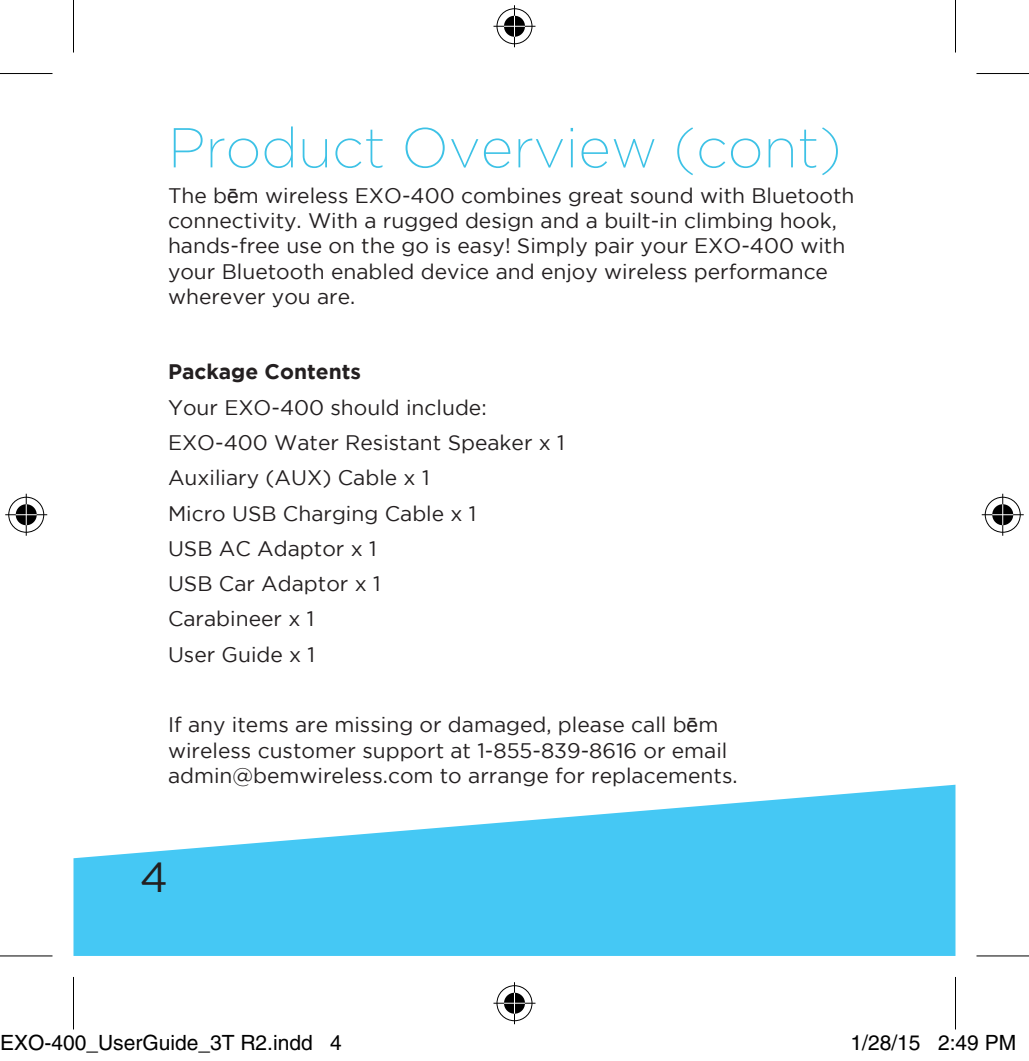
<style>
.page{position:relative;width:1029px;height:1061px;background:#fff}
.page>*{position:absolute;margin:0;border:0;box-sizing:border-box;transform-origin:0 0}
.t1{font:200 56px "Gotham";color:#3dc2e6}
.t2{font:42px "Gotham";color:#231f20}
.t3{font:21px/35.4px "Gotham";color:#231f20}
.t4{font:21px "Helvetica";color:#000}
.t5{font:700 21px "Gotham";color:#231f20}
.s1{font-family:"Arial"}
</style>
<div class="page">
<svg style="left:73px;top:784px;width:882px;height:172px;fill:#45c8f4"></svg>
<svg style="left:0;top:956px;width:52px;height:1px"></svg>
<svg style="left:976px;top:956px;width:53px;height:1px"></svg>
<hr style="left:0;top:73px;width:52px;height:1px;background:#000">
<hr style="left:976px;top:73px;width:53px;height:1px;background:#000">
<hr style="left:0;top:955px;width:52px;height:1px;background:#000">
<hr style="left:976px;top:955px;width:53px;height:1px;background:#000">
<hr style="left:73px;top:0;width:1px;height:52px;background:#000">
<hr style="left:73px;top:976px;width:1px;height:53px;background:#000">
<hr style="left:955px;top:0;width:1px;height:52px;background:#000">
<hr style="left:955px;top:976px;width:1px;height:53px;background:#000">
<div style="left:495px;top:7px;width:39px;height:39px;border:4px solid #fff;border-radius:50%"></div>
<svg style="left:494px;top:24px;width:42px;height:4px"></svg>
<div style="left:512px;top:5px;width:5px;height:42px;background:#fff"></div>
<div style="left:502px;top:14px;width:25px;height:25px;border:4px solid #fff;border-radius:50%"></div>
<div style="left:497px;top:8px;width:35px;height:36px;border:1px solid #000;border-radius:50%"></div>
<hr style="left:494px;top:26px;width:42px;height:1px;background:#000">
<hr style="left:514px;top:5px;width:1px;height:42px;background:#000">
<svg style="left:504px;top:16px;width:21px;height:21px"></svg>
<div style="left:495px;top:983px;width:39px;height:39px;border:4px solid #fff;border-radius:50%"></div>
<svg style="left:494px;top:1001px;width:42px;height:4px"></svg>
<div style="left:512px;top:982px;width:5px;height:42px;background:#fff"></div>
<div style="left:502px;top:990px;width:25px;height:25px;border:4px solid #fff;border-radius:50%"></div>
<div style="left:497px;top:985px;width:35px;height:36px;border:1px solid #000;border-radius:50%"></div>
<hr style="left:494px;top:1002px;width:42px;height:1px;background:#000">
<hr style="left:514px;top:982px;width:1px;height:42px;background:#000">
<svg style="left:504px;top:992px;width:21px;height:21px"></svg>
<div style="left:7px;top:495px;width:39px;height:39px;border:4px solid #fff;border-radius:50%"></div>
<svg style="left:5px;top:512px;width:42px;height:5px"></svg>
<svg style="left:24px;top:494px;width:4px;height:42px"></svg>
<div style="left:14px;top:502px;width:25px;height:25px;border:4px solid #fff;border-radius:50%"></div>
<div style="left:8px;top:497px;width:36px;height:35px;border:1px solid #000;border-radius:50%"></div>
<hr style="left:5px;top:514px;width:42px;height:1px;background:#000">
<hr style="left:26px;top:494px;width:1px;height:42px;background:#000">
<svg style="left:16px;top:504px;width:21px;height:21px"></svg>
<div style="left:983px;top:495px;width:39px;height:39px;border:4px solid #fff;border-radius:50%"></div>
<svg style="left:982px;top:512px;width:42px;height:5px"></svg>
<svg style="left:1001px;top:494px;width:4px;height:42px"></svg>
<div style="left:990px;top:502px;width:25px;height:25px;border:4px solid #fff;border-radius:50%"></div>
<div style="left:985px;top:497px;width:36px;height:35px;border:1px solid #000;border-radius:50%"></div>
<hr style="left:982px;top:514px;width:42px;height:1px;background:#000">
<hr style="left:1002px;top:494px;width:1px;height:42px;background:#000">
<svg style="left:992px;top:504px;width:21px;height:21px"></svg>
<h1 class="t1" style="left:168px;top:117px;width:675px">Product Overview (cont)</h1>
<p class="t3" style="left:168px;top:182px;width:688px;line-height:25.2px">The b<span class="s1">ē</span>m wireless EXO-400 combines great sound with Bluetooth connectivity. With a rugged design and a built-in climbing hook, hands-free use on the go is easy! Simply pair your EXO-400 with your Bluetooth enabled device and enjoy wireless performance wherever you are.</p>
<p class="t5" style="left:168px;top:360px;width:195px">Package Contents</p>
<p class="t3" style="left:168px;top:389px;width:398px">Your EXO-400 should include:<br>EXO-400 Water Resistant Speaker x 1<br>Auxiliary (AUX) Cable x 1<br>Micro USB Charging Cable x 1<br>USB AC Adaptor x 1<br>USB Car Adaptor x 1<br>Carabineer x 1<br>User Guide x 1</p>
<p class="t3" style="left:168px;top:712px;width:571px;line-height:25.2px">If any items are missing or damaged, please call b<span class="s1">ē</span>m wireless customer support at 1-855-839-8616 or email admin@bemwireless.com to arrange for replacements.</p>
<h2 class="t2" style="left:140px;top:854px;width:30px">4</h2>
<p class="t4" style="left:0;top:1030px;width:343px">EXO-400_UserGuide_3T R2.indd 4</p>
<p class="t4" style="left:850px;top:1030px;width:167px">1/28/15 2:49 PM</p>
</div>
